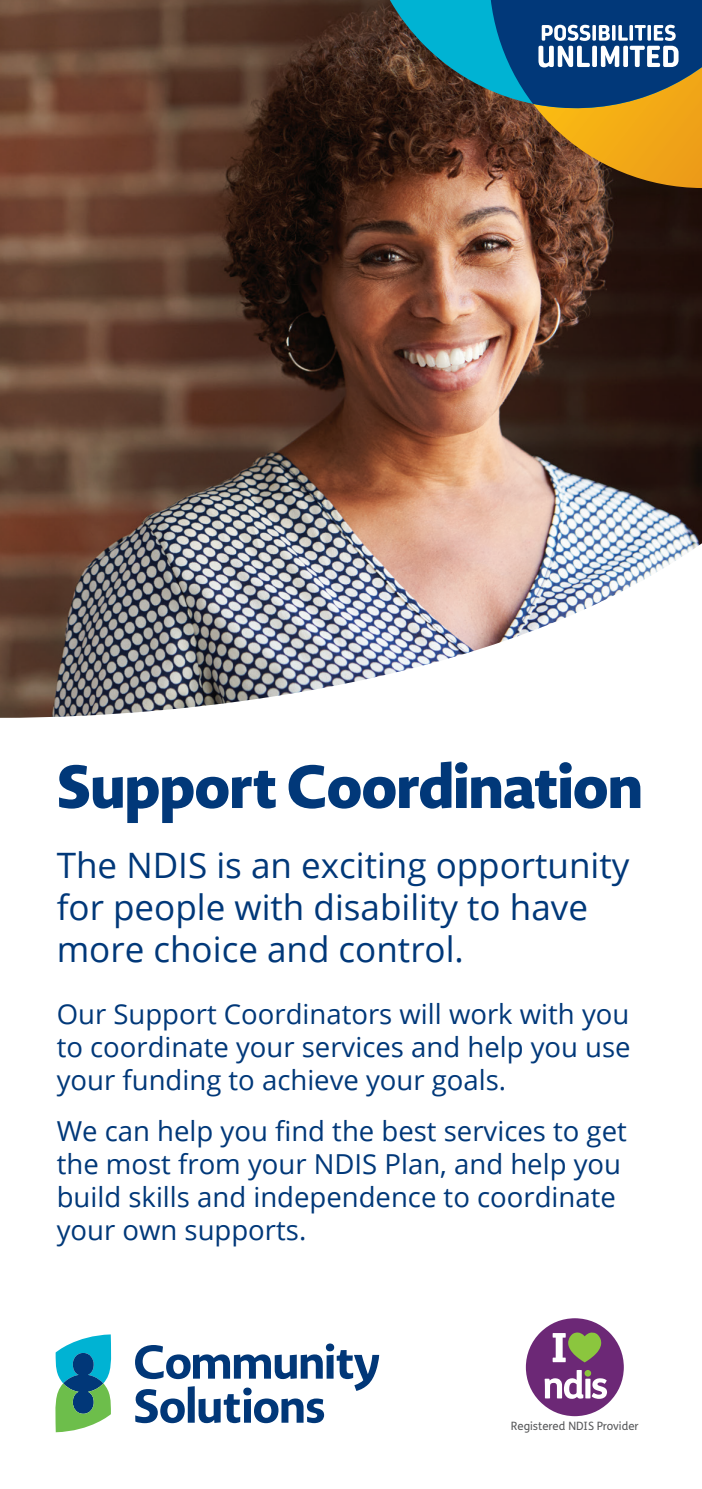
<style>
.page{position:relative;width:702px;height:1489px;background:#fff}
.page>*{position:absolute;margin:0;border:0;box-sizing:border-box;transform-origin:0 0}
.t1{font:900 60px "Novel Display";color:#013879}
.t2{font:35px/42px "Open Sans";color:#013879}
.t3{font:27.5px/33px "Open Sans";color:#013879;text-align:justify}
.t4{font:11.5px "FS Me Pro";color:#57585a}
</style>
<div class="page">
<img style="left:0;top:0;width:702px;height:718px">
<svg style="left:390px;top:0;width:312px;height:188px;background:#5a6459"></svg>
<svg style="left:135px;top:1345px;width:188px;height:33px"></svg>
<div style="left:326px;top:1354px;width:7px;height:24px;background:#013778"></div>
<div style="left:326px;top:1343px;width:8px;height:8px;background:#013778;border-radius:50%"></div>
<svg style="left:336px;top:1350px;width:43px;height:40px"></svg>
<svg style="left:135px;top:1389px;width:50px;height:33px"></svg>
<div style="left:188px;top:1385px;width:7px;height:37px;background:#013778"></div>
<svg style="left:198px;top:1394px;width:42px;height:28px"></svg>
<div style="left:244px;top:1398px;width:7px;height:24px;background:#013778"></div>
<div style="left:243px;top:1387px;width:8px;height:8px;background:#013778;border-radius:50%"></div>
<svg style="left:254px;top:1398px;width:70px;height:24px"></svg>
<svg style="left:55px;top:1334px;width:57px;height:97px"></svg>
<svg style="left:526px;top:1318px;width:97px;height:97px"></svg>
<h1 class="t1" style="left:57px;top:746px;width:587px">Support Coordination</h1>
<p class="t2" style="left:57px;top:843px;width:574px">The NDIS is an exciting opportunity for people with disability to have more choice and control.</p>
<p class="t3" style="left:57px;top:996px;width:575px">Our Support Coordinators will work with you to coordinate your services and help you use your funding to achieve your goals.</p>
<p class="t3" style="left:57px;top:1113px;width:571px;text-align:left">We can help you find the best services to get the most from your NDIS Plan, and help you build skills and independence to coordinate your own supports.</p>
<p class="t4" style="left:511px;top:1417px;width:129px">Registered NDIS Provider</p>
</div>
